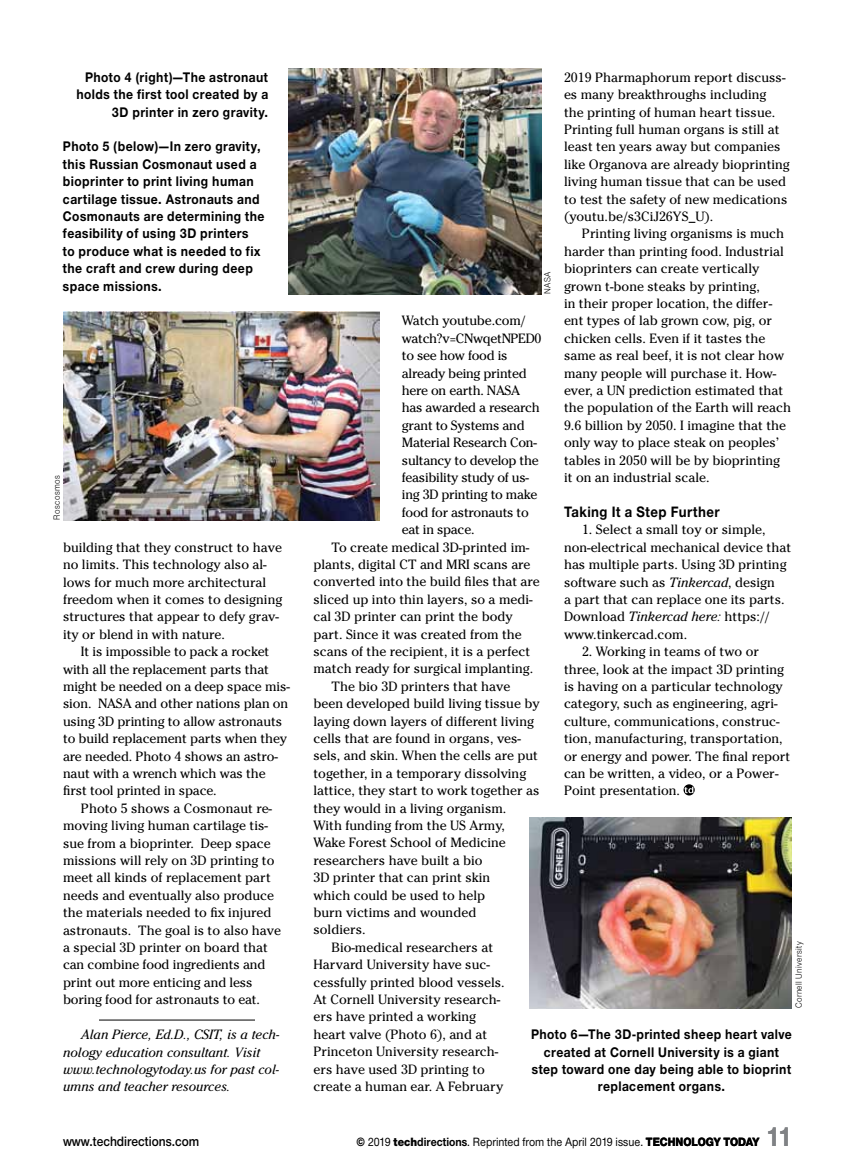
<style>
.page{position:relative;width:864px;height:1175px;background:#fff}
.page>*{position:absolute;margin:0;border:0;box-sizing:border-box;transform-origin:0 0}
.t1{font:700 28.35px "Nimbus San Nov T";color:#808285;scale:.9 1}
.t2{font:700 15.6px "Nimbus San Nov T";letter-spacing:.03em;color:#000;scale:.9 1}
.t3{font:700 14.4px/17.4px "Nimbus San Nov T";letter-spacing:.035em;color:#000;text-align:right;scale:.9 1}
.t4{font:600 14.1px "Nimbus San Nov T";color:#000;scale:.9 1}
.t5{font:13.35px/17.4px "Cheltenham";color:#000}
.t6{font:13.35px "Cheltenham";letter-spacing:-.02em;color:#000}
.t7{font:italic 13.35px/17.4px "Cheltenham";color:#000}
.t8{font:13.35px "Cheltenham";letter-spacing:-.025em;color:#000}
.t9{font:500 12.45px "Nimbus San Nov T";color:#000;scale:.9 1}
.t10{font:9.3px "Nimbus San Nov T";letter-spacing:.045em;color:#000;scale:.9 1}
.s1{font-style:italic}
.s2{font-family:"Nimbus San Nov T Heav";font-weight:400}
.s3{font-family:"Nimbus San Nov T Blac";font-weight:400}
.s4{font-weight:700}
</style>
<div class="page">
<img style="left:529px;top:817px;width:263px;height:191px">
<svg style="left:684px;top:784px;width:11px;height:11px"></svg>
<svg style="left:684px;top:786px;width:9px;height:7px"></svg>
<img style="left:289px;top:68px;width:253px;height:226px">
<img style="left:63px;top:312px;width:316px;height:208px">
<hr style="left:99px;top:1019px;width:156px;height:1px;background:#000">
<p class="t3" style="left:76px;top:68px;width:215px">Photo 4 (right)—The astronaut holds the first tool created by a<br>3D printer in zero gravity.</p>
<p class="t3" style="left:63px;top:137px;width:225px;text-align:left">Photo 5 (below)—In zero gravity, this Russian Cosmonaut used a bioprinter to print living human cartilage tissue. Astronauts and<br>Cosmonauts are determining the feasibility of using 3D printers<br>to produce what is needed to fix the craft and crew during deep space missions.</p>
<p class="t10" style="left:52px;top:520px;width:51px;rotate:-90deg">Roscosmos</p>
<p class="t5" style="left:63px;top:538px;width:221px">building that they construct to have no limits. This technology also al&shy;lows for much more architectural freedom when it comes to designing structures that appear to defy grav&shy;ity or blend in with nature.</p>
<p class="t5" style="left:63px;top:643px;width:228px;text-indent:18px">It is impossible to pack a rocket with all the replacement parts that might be needed on a deep space mis&shy;sion. NASA and other nations plan on using 3D printing to allow astronauts to build replacement parts when they are needed. Photo 4 shows an astro&shy;naut with a wrench which was the first tool printed in space.</p>
<p class="t5" style="left:63px;top:799px;width:220px;text-indent:18px">Photo 5 shows a Cosmonaut re&shy;moving living human cartilage tis&shy;sue from a bioprinter. Deep space missions will rely on 3D printing to meet all kinds of replacement part needs and eventually also produce the materials needed to fix injured astronauts. The goal is to also have a special 3D printer on board that can combine food ingredients and print out more enticing and less boring food for astronauts to eat.</p>
<p class="t7" style="left:63px;top:1025px;width:218px;text-indent:18px">Alan Pierce, Ed.D., CSIT, is a tech&shy;nology education consultant. Visit www.technologytoday.us for past col&shy;umns and teacher resources.</p>
<p class="t5" style="left:564px;top:69px;width:227px">2019 Pharmaphorum report discuss&shy;es many breakthroughs including<br>the printing of human heart tissue.<br>Printing full human organs is still at least ten years away but companies like Organova are already bioprinting living human tissue that can be used to test the safety of new medications (youtu.be/s3CiJ26YS_U).</p>
<p class="t5" style="left:564px;top:225px;width:229px;text-indent:18px">Printing living organisms is much harder than printing food. Industrial bioprinters can create vertically grown t-bone steaks by printing,<br>in their proper location, the differ&shy;ent types of lab grown cow, pig, or chicken cells. Even if it tastes the same as real beef, it is not clear how many people will purchase it. How&shy;ever, a UN prediction estimated that the population of the Earth will reach 9.6 billion by 2050. I imagine that the only way to place steak on peoples’ tables in 2050 will be by bioprinting it on an industrial scale.</p>
<p class="t2" style="left:564px;top:502px;width:174px">Taking It a Step Further</p>
<p class="t5" style="left:564px;top:521px;width:229px;text-indent:18px">1. Select a small toy or simple, non-electrical mechanical device that has multiple parts. Using 3D printing software such as <span class="s1">Tinkercad</span>, design<br>a part that can replace one its parts.<br>Download <span class="s1">Tinkercad here:</span> https:// www.tinkercad.com.</p>
<p class="t5" style="left:564px;top:643px;width:228px;text-indent:18px">2. Working in teams of two or three, look at the impact 3D printing is having on a particular technology category, such as engineering, agri&shy;culture, communications, construc&shy;tion, manufacturing, transportation, or energy and power. The final report can be written, a video, or a Power-Point presentation.</p>
<p class="t10" style="left:542px;top:294px;width:26px;rotate:-90deg">NASA</p>
<p class="t5" style="left:402px;top:312px;width:125px">Watch youtube.com/</p>
<p class="t8" style="left:402px;top:330px;width:141px">watch?v=CNwqetNPED0</p>
<p class="t6" style="left:402px;top:348px;width:107px">to see how food is</p>
<p class="t6" style="left:402px;top:365px;width:126px">already being printed</p>
<p class="t6" style="left:402px;top:382px;width:120px">here on earth. NASA</p>
<p class="t6" style="left:402px;top:400px;width:140px">has awarded a research</p>
<p class="t6" style="left:402px;top:417px;width:124px">grant to Systems and</p>
<p class="t6" style="left:402px;top:435px;width:137px">Material Research Con-</p>
<p class="t6" style="left:402px;top:452px;width:138px">sultancy to develop the</p>
<p class="t6" style="left:402px;top:469px;width:129px">feasibility study of us-</p>
<p class="t6" style="left:402px;top:487px;width:137px">ing 3D printing to make</p>
<p class="t6" style="left:402px;top:504px;width:129px">food for astronauts to</p>
<p class="t6" style="left:402px;top:522px;width:74px">eat in space.</p>
<p class="t5" style="left:331px;top:538px;width:199px">To create medical 3D-printed im-</p>
<p class="t5" style="left:313px;top:556px;width:219px">plants, digital CT and MRI scans are</p>
<p class="t5" style="left:313px;top:573px;width:228px">converted into the build files that are</p>
<p class="t5" style="left:313px;top:590px;width:221px">sliced up into thin layers, so a medi-</p>
<p class="t5" style="left:313px;top:608px;width:201px">cal 3D printer can print the body</p>
<p class="t5" style="left:313px;top:625px;width:210px">part. Since it was created from the</p>
<p class="t5" style="left:313px;top:642px;width:218px">scans of the recipient, it is a perfect</p>
<p class="t5" style="left:313px;top:660px;width:221px">match ready for surgical implanting.</p>
<p class="t5" style="left:331px;top:677px;width:180px">The bio 3D printers that have</p>
<p class="t5" style="left:313px;top:695px;width:228px">been developed build living tissue by</p>
<p class="t5" style="left:313px;top:712px;width:222px">laying down layers of different living</p>
<p class="t5" style="left:313px;top:729px;width:209px">cells that are found in organs, ves-</p>
<p class="t5" style="left:313px;top:747px;width:226px">sels, and skin. When the cells are put</p>
<p class="t5" style="left:313px;top:764px;width:214px">together, in a temporary dissolving</p>
<p class="t5" style="left:313px;top:782px;width:228px">lattice, they start to work together as</p>
<p class="t5" style="left:313px;top:799px;width:194px">they would in a living organism.</p>
<p class="t5" style="left:313px;top:816px;width:193px">With funding from the US Army,</p>
<p class="t5" style="left:313px;top:834px;width:194px">Wake Forest School of Medicine</p>
<p class="t5" style="left:313px;top:851px;width:171px">researchers have built a bio</p>
<p class="t5" style="left:313px;top:869px;width:178px">3D printer that can print skin</p>
<p class="t5" style="left:313px;top:886px;width:173px">which could be used to help</p>
<p class="t5" style="left:313px;top:903px;width:164px">burn victims and wounded</p>
<p class="t5" style="left:313px;top:921px;width:54px">soldiers.</p>
<p class="t5" style="left:331px;top:938px;width:163px">Bio-medical researchers at</p>
<p class="t5" style="left:313px;top:956px;width:178px">Harvard University have suc-</p>
<p class="t5" style="left:313px;top:973px;width:193px">cessfully printed blood vessels.</p>
<p class="t5" style="left:313px;top:990px;width:188px">At Cornell University research-</p>
<p class="t5" style="left:313px;top:1008px;width:164px">ers have printed a working</p>
<p class="t5" style="left:313px;top:1025px;width:175px">heart valve (Photo 6), and at</p>
<p class="t5" style="left:313px;top:1043px;width:186px">Princeton University research-</p>
<p class="t5" style="left:313px;top:1060px;width:173px">ers have used 3D printing to</p>
<p class="t5" style="left:313px;top:1077px;width:192px">create a human ear. A February</p>
<p class="t10" style="left:794px;top:1008px;width:76px;rotate:-90deg">Cornell University</p>
<p class="t3" style="left:531px;top:1025px;width:291px;text-align:center">Photo 6—The 3D-printed sheep heart valve created at Cornell University is a giant step toward one day being able to bioprint replacement organs.</p>
<p class="t4" style="left:63px;top:1132px;width:153px">www.techdirections.com</p>
<p class="t9" style="left:356px;top:1134px;width:449px"><span class="s2">©</span> 2019 <span class="s3">tech</span><span class="s4">directions</span>. Reprinted from the April 2019 issue. <span class="s2">TECHNOLOGY TODAY</span></p>
<h1 class="t1" style="left:766px;top:1119px;width:30px">11</h1>
</div>
